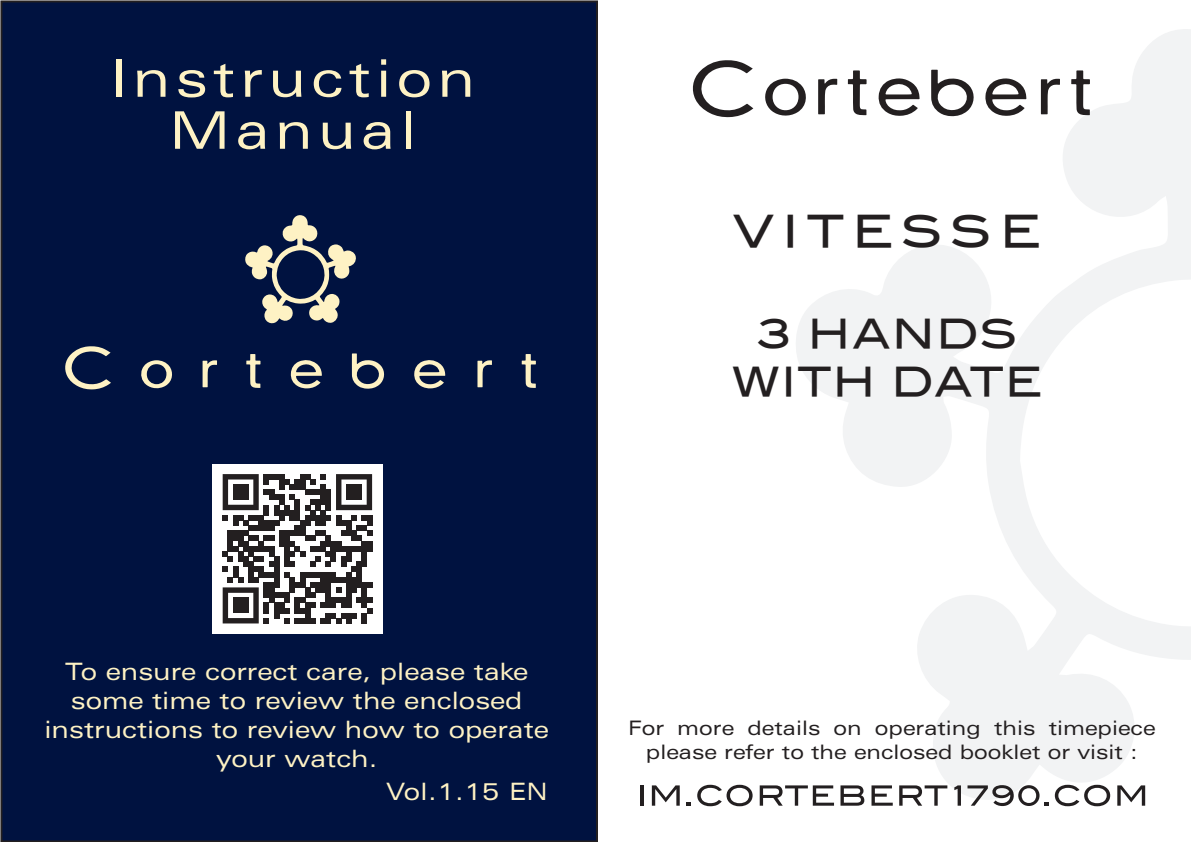
<style>
.page{position:relative;width:1191px;height:842px;background:#fff}
.page>*{position:absolute;margin:0;border:0;box-sizing:border-box;transform-origin:0 0}
.t1{font:expanded 52px/52px "Zurich BT";letter-spacing:.1em;color:#fef2c4;text-align:center}
.t2{font:44px "Blair Md ITCTT Medium";letter-spacing:.185em;color:#231f20}
.t3{font:40px/48px "Blair Md ITCTT Medium";letter-spacing:.035em;color:#231f20;text-align:center}
.t4{font:expanded 24px/28.8px "Zurich BT";color:#fef2c4;text-align:center}
.t5{font:expanded 20px/24px "Zurich BT";color:#231f20;text-align:center}
</style>
<div class="page">
<div style="left:1px;top:1px;width:596px;height:840px;background:#001240"></div>
<svg style="left:796px;top:29px;width:394px;height:774px"></svg>
<hr style="left:640px;top:785px;width:3px;height:21px;background:#231f20">
<svg style="left:652px;top:785px;width:27px;height:21px"></svg>
<svg style="left:686px;top:803px;width:4px;height:3px"></svg>
<svg style="left:697px;top:785px;width:55px;height:21px"></svg>
<svg style="left:759px;top:785px;width:75px;height:21px"></svg>
<svg style="left:840px;top:785px;width:24px;height:21px"></svg>
<svg style="left:871px;top:785px;width:21px;height:21px"></svg>
<svg style="left:899px;top:785px;width:48px;height:21px"></svg>
<svg style="left:954px;top:785px;width:6px;height:21px"></svg>
<svg style="left:967px;top:785px;width:81px;height:21px"></svg>
<svg style="left:1054px;top:785px;width:56px;height:21px"></svg>
<svg style="left:1117px;top:785px;width:28px;height:21px"></svg>
<svg style="left:692px;top:60px;width:61px;height:57px"></svg>
<svg style="left:931px;top:70px;width:44px;height:46px"></svg>
<svg style="left:878px;top:77px;width:41px;height:39px"></svg>
<svg style="left:847px;top:70px;width:19px;height:45px"></svg>
<svg style="left:818px;top:79px;width:19px;height:35px"></svg>
<svg style="left:765px;top:79px;width:42px;height:38px"></svg>
<svg style="left:985px;top:77px;width:41px;height:39px"></svg>
<svg style="left:1071px;top:70px;width:18px;height:45px"></svg>
<svg style="left:1040px;top:79px;width:19px;height:35px"></svg>
<div style="left:212px;top:464px;width:170px;height:170px;background:#fff"></div>
<svg style="left:223px;top:474px;width:149px;height:149px"></svg>
<div style="left:233px;top:484px;width:15px;height:16px;background:#231f20"></div>
<div style="left:346px;top:484px;width:16px;height:16px;background:#231f20"></div>
<div style="left:233px;top:598px;width:15px;height:15px;background:#231f20"></div>
<svg style="left:65px;top:346px;width:46px;height:44px"></svg>
<svg style="left:352px;top:353px;width:33px;height:36px"></svg>
<svg style="left:290px;top:360px;width:32px;height:28px"></svg>
<svg style="left:246px;top:354px;width:14px;height:34px"></svg>
<svg style="left:202px;top:360px;width:15px;height:27px"></svg>
<svg style="left:141px;top:360px;width:31px;height:29px"></svg>
<svg style="left:414px;top:360px;width:31px;height:28px"></svg>
<svg style="left:521px;top:354px;width:15px;height:34px"></svg>
<svg style="left:477px;top:360px;width:15px;height:27px"></svg>
<svg style="left:245px;top:215px;width:111px;height:109px"></svg>
<h1 class="t1" style="left:110px;top:52px;width:366px">Instruction<br>Manual</h1>
<h2 class="t2" style="left:733px;top:205px;width:310px">VITESSE</h2>
<h3 class="t3" style="left:732px;top:309px;width:312px">3 HANDS<br>WITH DATE</h3>
<p class="t4" style="left:44px;top:657px;width:506px">To ensure correct care, please take some time to review the enclosed instructions to review how to operate your watch.</p>
<p class="t4" style="left:386px;top:777px;width:163px">Vol.1.15 EN</p>
<p class="t5" style="left:628px;top:715px;width:529px">For more details on operating this timepiece please refer to the enclosed booklet or visit :</p>
</div>
